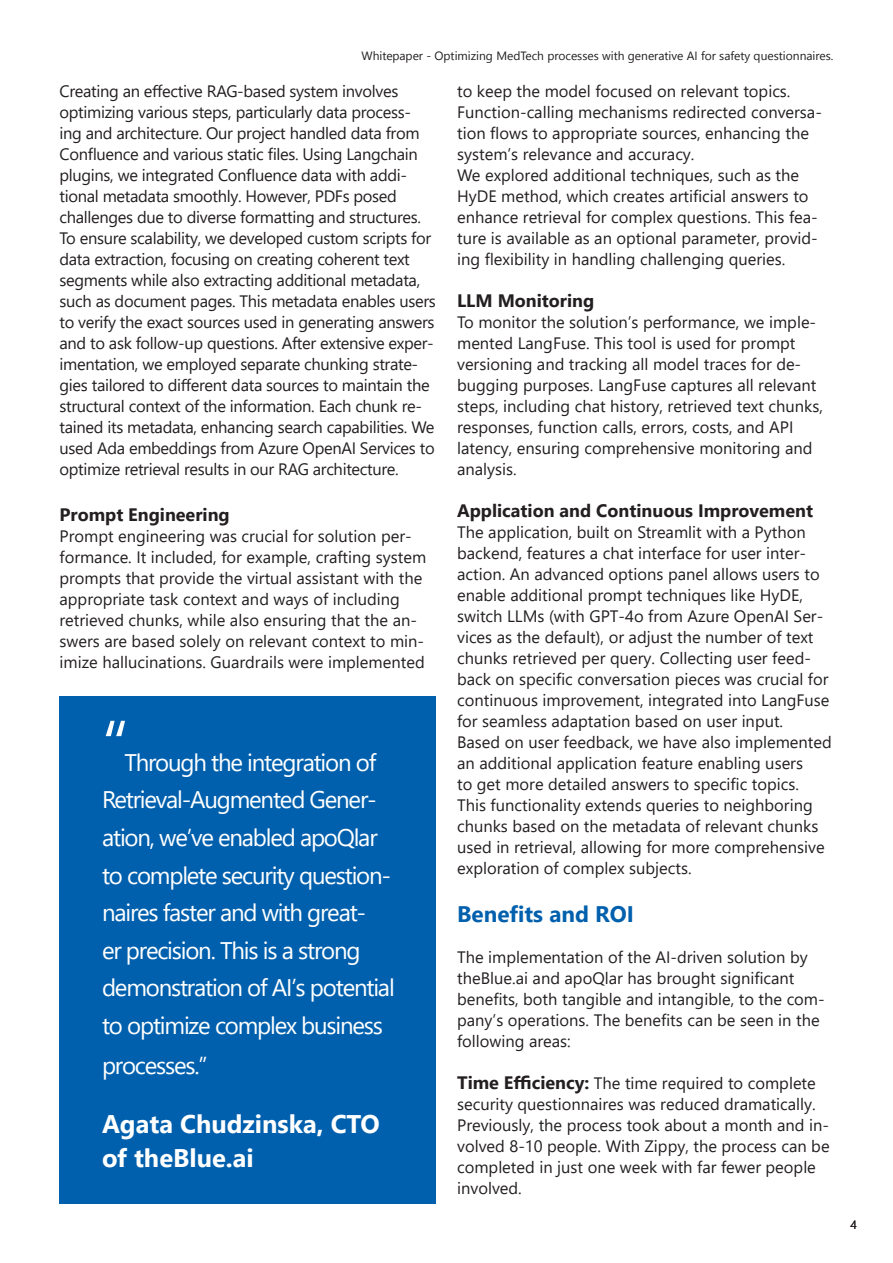
<style>
.page{position:relative;width:893px;height:1263px;background:#fff}
.page>*{position:absolute;margin:0;border:0;box-sizing:border-box;transform-origin:0 0}
.Fließtext{font:70.5px "Segoe UI";color:#fff}
.Fließtext-2{font:700 25.5px/34.5px "Segoe UI";color:#fff}
.Fließtext-3{font:24px/37.5px "Segoe UI";letter-spacing:-.05em;color:#fff}
.Titel_2{font:700 22.5px "Segoe UI";color:#0160ad}
.Fließtext-4{font:700 18px "Segoe UI";color:#231f20}
.Fließtext-5{font:16.5px/21px "Segoe UI";color:#231f20}
.Fließtext-6{font:16.5px/21px "Segoe UI";letter-spacing:-.02em;color:#231f20}
.t1{font:12px "Segoe UI Emoji";color:#231f20}
.s1{font-weight:700;font-size:18px}
</style>
<div class="page">
<div style="left:60px;top:696px;width:376px;height:507px;background:#0160ad"></div>
<p class="Fließtext-6" style="left:60px;top:79px;width:378px">Creating an effective RAG-based system involves optimizing various steps, particularly data process&shy;ing and architecture. Our project handled data from Confluence and various static files. Using Langchain plugins, we integrated Confluence data with addi&shy;tional metadata smoothly. However, PDFs posed challenges due to diverse formatting and structures.<br>To ensure scalability, we developed custom scripts for data extraction, focusing on creating coherent text segments while also extracting additional metadata, such as document pages. This metadata enables users to verify the exact sources used in generating answers and to ask follow-up questions. After extensive exper&shy;imentation, we employed separate chunking strate&shy;gies tailored to different data sources to maintain the structural context of the information. Each chunk re&shy;tained its metadata, enhancing search capabilities. We used Ada embeddings from Azure OpenAI Services to optimize retrieval results in our RAG architecture.</p>
<p class="Fließtext-4" style="left:60px;top:498px;width:172px">Prompt Engineering</p>
<p class="Fließtext-5" style="left:60px;top:524px;width:368px">Prompt engineering was crucial for solution per&shy;formance. It included, for example, crafting system prompts that provide the virtual assistant with the appropriate task context and ways of including retrieved chunks, while also ensuring that the an&shy;swers are based solely on relevant context to min&shy;imize hallucinations. Guardrails were implemented</p>
<p class="Fließtext" style="left:102px;top:679px;width:28px">“</p>
<p class="Fließtext-3" style="left:102px;top:741px;width:294px;text-indent:22px">Through the integration of<br>Retrieval-Augmented Gener&shy;ation, we’ve enabled apoQlar to complete security question&shy;naires faster and with great-<br>er precision. This is a strong demonstration of AI’s potential to optimize complex business</p>
<p class="Fließtext-3" style="left:102px;top:1044px;width:107px">processes.”</p>
<p class="Fließtext-2" style="left:102px;top:1104px;width:279px">Agata Chudzinska, CTO of theBlue.ai</p>
<p class="t1" style="left:558px;top:48px;width:61px">□ ▲▲▲ ▼</p>
<p class="t1" style="left:641px;top:48px;width:38px">■ ▼❖</p>
<p class="t1" style="left:740px;top:48px;width:67px">▼ ❑◆ ▲▼ □■■</p>
<p class="Fließtext-5" style="left:457px;top:79px;width:366px">to keep the model focused on relevant topics.<br>Function-calling mechanisms redirected conversa&shy;tion flows to appropriate sources, enhancing the system’s relevance and accuracy.<br>We explored additional techniques, such as the HyDE method, which creates artificial answers to enhance retrieval for complex questions. This fea&shy;ture is available as an optional parameter, provid&shy;ing flexibility in handling challenging queries.</p>
<p class="Fließtext-4" style="left:457px;top:284px;width:139px">LLM Monitoring</p>
<p class="Fließtext-5" style="left:457px;top:310px;width:367px">To monitor the solution’s performance, we imple&shy;mented LangFuse. This tool is used for prompt versioning and tracking all model traces for de&shy;bugging purposes. LangFuse captures all relevant steps, including chat history, retrieved text chunks, responses, function calls, errors, costs, and API latency, ensuring comprehensive monitoring and analysis.</p>
<p class="Fließtext-4" style="left:457px;top:494px;width:357px">Application and Continuous Improvement</p>
<p class="Fließtext-5" style="left:457px;top:520px;width:374px">The application, built on Streamlit with a Python backend, features a chat interface for user inter&shy;action. An advanced options panel allows users to enable additional prompt techniques like HyDE, switch LLMs (with GPT-4o from Azure OpenAI Ser&shy;vices as the default), or adjust the number of text chunks retrieved per query. Collecting user feed&shy;back on specific conversation pieces was crucial for continuous improvement, integrated into LangFuse for seamless adaptation based on user input.</p>
<p class="Fließtext-5" style="left:457px;top:730px;width:376px">Based on user feedback, we have also implemented an additional application feature enabling users<br>to get more detailed answers to specific topics.<br>This functionality extends queries to neighboring chunks based on the metadata of relevant chunks used in retrieval, allowing for more comprehensive exploration of complex subjects.</p>
<p class="Titel_2" style="left:457px;top:893px;width:178px">Benefits and ROI</p>
<p class="Fließtext-5" style="left:457px;top:945px;width:369px">The implementation of the AI-driven solution by theBlue.ai and apoQlar has brought significant benefits, both tangible and intangible, to the com&shy;pany’s operations. The benefits can be seen in the following areas:</p>
<p class="Fließtext-5" style="left:457px;top:1071px;width:374px"><span class="s1">Time Efficiency:</span> The time required to complete security questionnaires was reduced dramatically.<br>Previously, the process took about a month and in&shy;volved 8-10 people. With Zippy, the process can be completed in just one week with far fewer people involved.</p>
</div>
